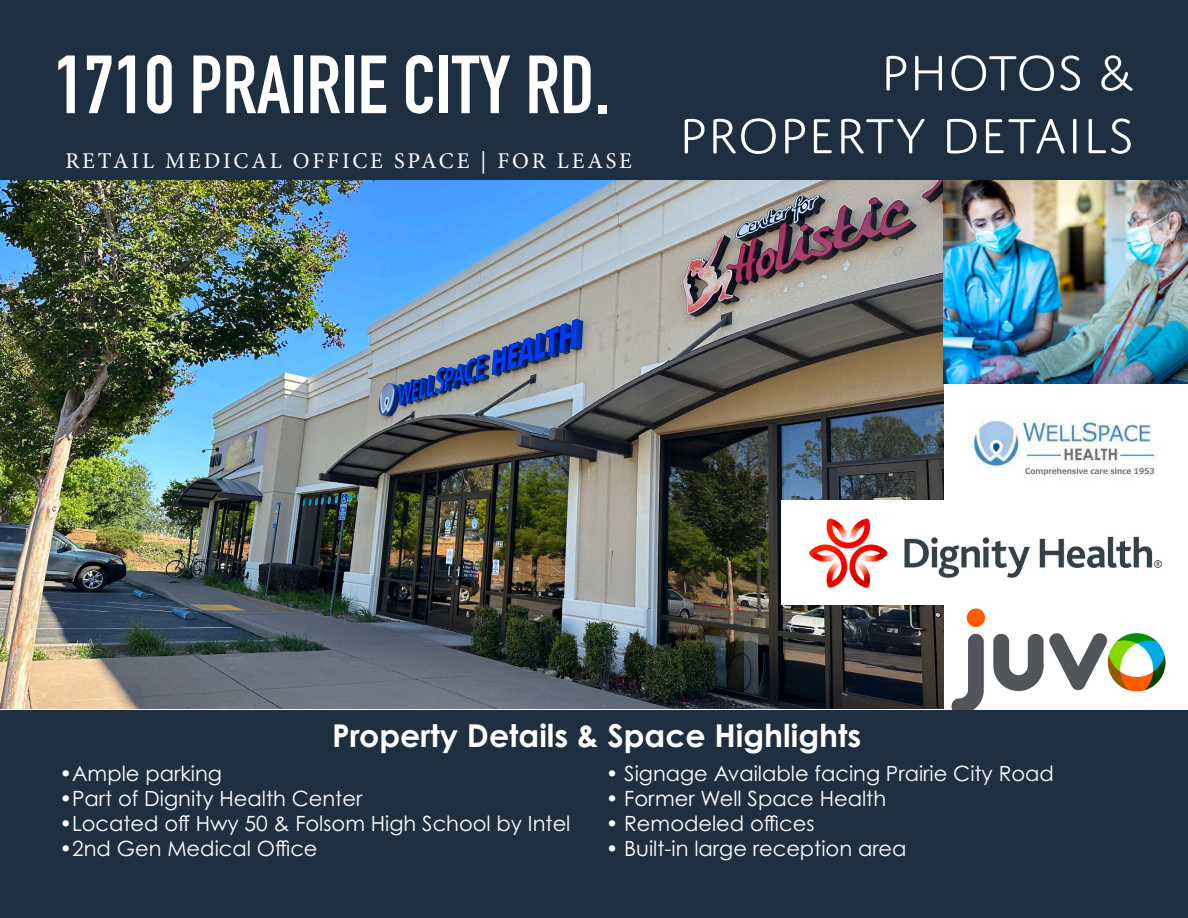
<style>
.page{position:relative;width:1188px;height:918px;background:#fff}
.page>*{position:absolute;margin:0;border:0;box-sizing:border-box;transform-origin:0 0}
.t1{font:700 81px "DIN Condensed";color:#fff}
.t2{font:300 52.5px/63px "Domus Titling";color:#fff;text-align:right}
.t3{font:700 31.5px "Century Gothic Pro";color:#fff}
.t4{font:22.5px "Minion Pro";letter-spacing:.13em;color:#fff}
.t5{font:21px "Century Gothic Pro";color:#fff}
</style>
<div class="page">
<div style="left:0;top:1px;width:1188px;height:181px;background:#1d2f41"></div>
<div style="left:0;top:710px;width:1188px;height:207px;background:#1d2f41"></div>
<img style="left:0;top:180px;width:943px;height:529px">
<img style="left:970px;top:418px;width:186px;height:59px">
<img style="left:951px;top:608px;width:215px;height:102px">
<img style="left:781px;top:501px;width:381px;height:103px">
<img style="left:943px;top:180px;width:245px;height:203px">
<p class="t1" style="left:54px;top:30px;width:557px">1710 PRAIRIE CITY RD.</p>
<p class="t2" style="left:679px;top:41px;width:457px">PHOTOS &amp;<br>PROPERTY DETAILS</p>
<p class="t4" style="left:65px;top:146px;width:568px">RETAIL MEDICAL OFFICE SPACE | FOR LEASE</p>
<p class="t3" style="left:332px;top:716px;width:531px">Property Details &amp; Space Highlights</p>
<p class="t5" style="left:59px;top:760px;width:164px">•Ample parking</p>
<p class="t5" style="left:59px;top:786px;width:304px">•Part of Dignity Health Center</p>
<p class="t5" style="left:59px;top:811px;width:513px">•Located off Hwy 50 &amp; Folsom High School by Intel</p>
<p class="t5" style="left:59px;top:836px;width:260px">•2nd Gen Medical Office</p>
<p class="t5" style="left:606px;top:760px;width:450px">• Signage Available facing Prairie City Road</p>
<p class="t5" style="left:606px;top:786px;width:282px">• Former Well Space Health</p>
<p class="t5" style="left:606px;top:811px;width:210px">• Remodeled offices</p>
<p class="t5" style="left:606px;top:836px;width:302px">• Built-in large reception area</p>
</div>
